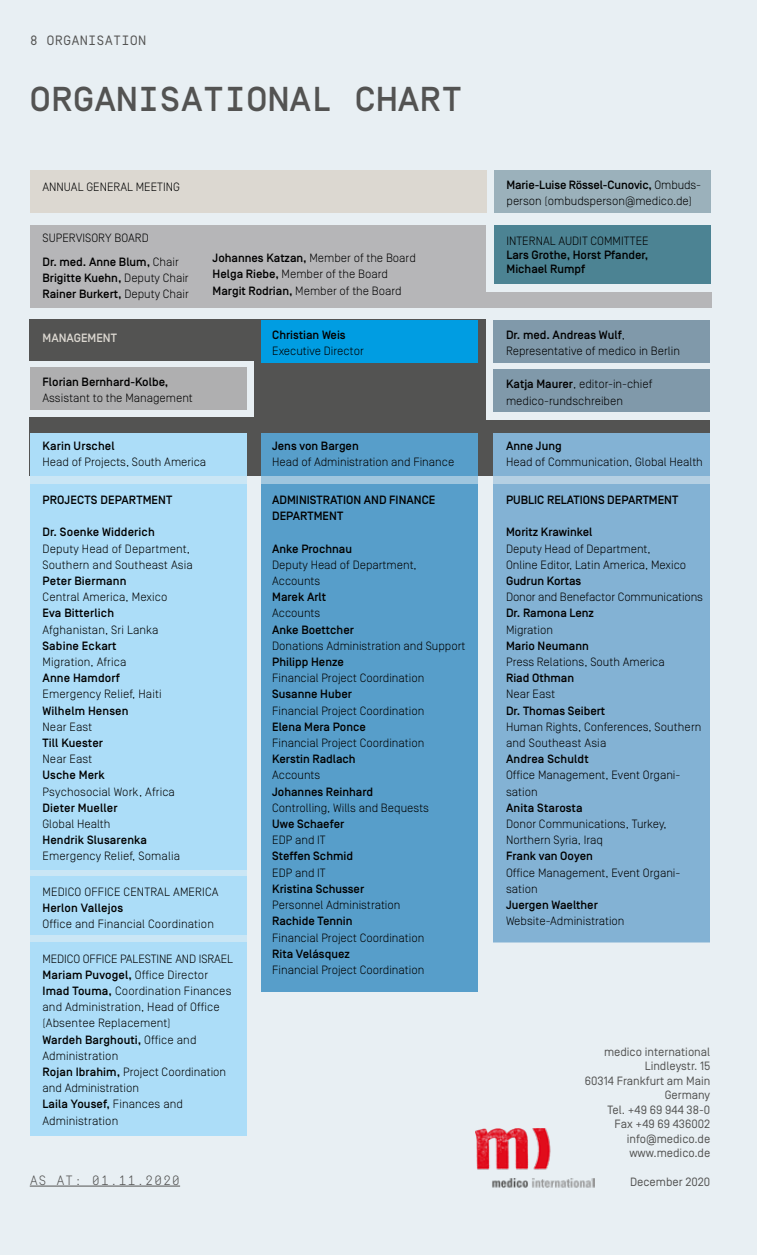
<style>
.page{position:relative;width:757px;height:1255px;background:#fff}
.page>*{position:absolute;margin:0;border:0;box-sizing:border-box;transform-origin:0 0}
.t1{font:500 34.5px "Simplon BP Mono";letter-spacing:.02em;color:#535352}
.t2{font:300 13.5px "Simplon BP Mono";letter-spacing:.05em;color:#535352}
.t3{font:13.5px "Simplon BP Mono";letter-spacing:.01em;color:#535352}
.t4{font:300 12px/16.2px "Simplon BP";color:#000}
.t5{font:500 12px/16.2px "Simplon BP";color:#000}
.t6{font:12px/14.4px "Simplon BP Regular";color:#535352;text-align:right}
.t7{font:500 12px "Simplon BP";color:#dcd8d1}
.s1{font-weight:300}
.s2{font-weight:500}
</style>
<div class="page">
<div style="left:0;top:0;width:757px;height:1254px;background:#e8eff3"></div>
<div style="left:30px;top:320px;width:680px;height:156px;background:#535352"></div>
<div style="left:486px;top:317px;width:224px;height:102px;background:#e8eff3"></div>
<hr style="left:30px;top:1185px;width:150px;height:1px;background:#535352">
<div style="left:493px;top:320px;width:217px;height:42px;background:#8099aa"></div>
<div style="left:30px;top:433px;width:217px;height:43px;background:#acddf8"></div>
<div style="left:261px;top:433px;width:217px;height:43px;background:#579eca"></div>
<svg style="left:30px;top:476px;width:217px;height:466px;background:#c7e5f5"></svg>
<div style="left:261px;top:476px;width:217px;height:8px;background:#9fc6de"></div>
<div style="left:261px;top:320px;width:217px;height:42px;background:#009de2"></div>
<div style="left:30px;top:225px;width:681px;height:83px;background:#b6b6b8"></div>
<div style="left:30px;top:170px;width:456px;height:42px;background:#dcd8d1"></div>
<div style="left:30px;top:942px;width:217px;height:193px;background:#acddf8"></div>
<div style="left:30px;top:876px;width:217px;height:58px;background:#acddf8"></div>
<div style="left:30px;top:484px;width:217px;height:385px;background:#acddf8"></div>
<div style="left:261px;top:484px;width:217px;height:507px;background:#579eca"></div>
<div style="left:493px;top:484px;width:217px;height:458px;background:#83b2d4"></div>
<div style="left:493px;top:433px;width:217px;height:43px;background:#83b2d4"></div>
<div style="left:20px;top:361px;width:234px;height:55px;background:#e8eff3"></div>
<div style="left:30px;top:367px;width:217px;height:42px;background:#afafb0"></div>
<div style="left:494px;top:170px;width:217px;height:43px;background:#9bb1bb"></div>
<div style="left:493px;top:369px;width:217px;height:43px;background:#8099aa"></div>
<div style="left:486px;top:220px;width:237px;height:71px;background:#e8eff3"></div>
<div style="left:494px;top:225px;width:217px;height:59px;background:#4c8393"></div>
<img style="left:475px;top:1128px;width:119px;height:60px">
<p class="t3" style="left:30px;top:32px;width:118px">8 ORGANISATION</p>
<h1 class="t1" style="left:30px;top:76px;width:434px">ORGANISATIONAL CHART</h1>
<p class="t4" style="left:43px;top:178px;width:139px">ANNUAL GENERAL MEETING</p>
<p class="t4" style="left:43px;top:230px;width:108px">SUPERVISORY BOARD</p>
<p class="t5" style="left:43px;top:253px;width:148px">Dr. med. Anne Blum, <span class="s1">Chair<br></span>Brigitte Kuehn, <span class="s1">Deputy Chair<br></span>Rainer Burkert, <span class="s1">Deputy Chair</span></p>
<p class="t7" style="left:43px;top:331px;width:76px">MANAGEMENT</p>
<p class="t5" style="left:43px;top:374px;width:127px">Florian Bernhard-Kolbe,</p>
<p class="t4" style="left:43px;top:389px;width:152px">Assistant to the Management</p>
<p class="t4" style="left:213px;top:250px;width:205px"><span class="s2">Johannes Katzan,</span> Member of the Board<br><span class="s2">Helga Riebe,</span> Member of the Board<br><span class="s2">Margit Rodrian,</span> Member of the Board</p>
<p class="t5" style="left:272px;top:326px;width:75px">Christian Weis</p>
<p class="t4" style="left:272px;top:342px;width:93px">Executive Director</p>
<p class="t5" style="left:43px;top:438px;width:74px">Karin Urschel</p>
<p class="t4" style="left:43px;top:453px;width:165px">Head of Projects, South America</p>
<p class="t5" style="left:43px;top:492px;width:131px">PROJECTS DEPARTMENT</p>
<p class="t5" style="left:43px;top:524px;width:114px">Dr. Soenke Widderich</p>
<p class="t4" style="left:43px;top:540px;width:152px">Deputy Head of Department,<br>Southern and Southeast Asia</p>
<p class="t5" style="left:43px;top:573px;width:85px">Peter Biermann</p>
<p class="t4" style="left:43px;top:588px;width:126px">Central America, Mexico</p>
<p class="t5" style="left:43px;top:605px;width:73px">Eva Bitterlich</p>
<p class="t4" style="left:43px;top:621px;width:117px">Afghanistan, Sri Lanka</p>
<p class="t5" style="left:43px;top:637px;width:76px">Sabine Eckart</p>
<p class="t4" style="left:43px;top:653px;width:85px">Migration, Africa</p>
<p class="t5" style="left:43px;top:670px;width:79px">Anne Hamdorf</p>
<p class="t4" style="left:43px;top:686px;width:121px">Emergency Relief, Haiti</p>
<p class="t5" style="left:43px;top:702px;width:87px">Wilhelm Hensen</p>
<p class="t4" style="left:43px;top:718px;width:51px">Near East</p>
<p class="t5" style="left:43px;top:735px;width:62px">Till Kuester</p>
<p class="t4" style="left:43px;top:750px;width:51px">Near East</p>
<p class="t5" style="left:43px;top:767px;width:64px">Usche Merk</p>
<p class="t4" style="left:43px;top:783px;width:134px">Psychosocial Work, Africa</p>
<p class="t5" style="left:43px;top:799px;width:76px">Dieter Mueller</p>
<p class="t4" style="left:43px;top:815px;width:69px">Global Health</p>
<p class="t5" style="left:43px;top:832px;width:106px">Hendrik Slusarenka</p>
<p class="t4" style="left:43px;top:848px;width:139px">Emergency Relief, Somalia</p>
<p class="t4" style="left:43px;top:883px;width:177px">MEDICO OFFICE CENTRAL AMERICA</p>
<p class="t5" style="left:43px;top:900px;width:82px">Herlon Vallejos</p>
<p class="t4" style="left:43px;top:915px;width:173px">Office and Financial Coordination</p>
<p class="t4" style="left:43px;top:950px;width:192px">MEDICO OFFICE PALESTINE AND ISRAEL<br><span class="s2">Mariam Puvogel,</span> Office Director<br><span class="s2">Imad Touma,</span> Coordination Finances and Administration, Head of Office (Absentee Replacement)<br><span class="s2">Wardeh Barghouti,</span> Office and<br>Administration<br><span class="s2">Rojan Ibrahim,</span> Project Coordination and Administration<br><span class="s2">Laila Yousef,</span> Finances and<br>Administration</p>
<p class="t2" style="left:30px;top:1171px;width:152px">AS AT: 01.11.2020</p>
<p class="t5" style="left:272px;top:438px;width:88px">Jens von Bargen</p>
<p class="t4" style="left:272px;top:453px;width:184px">Head of Administration and Finance</p>
<p class="t5" style="left:272px;top:492px;width:165px">ADMINISTRATION AND FINANCE<br>DEPARTMENT</p>
<p class="t5" style="left:272px;top:540px;width:81px">Anke Prochnau</p>
<p class="t4" style="left:272px;top:556px;width:146px">Deputy Head of Department,<br>Accounts</p>
<p class="t5" style="left:272px;top:589px;width:55px">Marek Arlt</p>
<p class="t4" style="left:272px;top:605px;width:50px">Accounts</p>
<p class="t5" style="left:272px;top:621px;width:83px">Anke Boettcher</p>
<p class="t4" style="left:272px;top:637px;width:195px">Donations Administration and Support</p>
<p class="t5" style="left:272px;top:654px;width:73px">Philipp Henze</p>
<p class="t4" style="left:272px;top:669px;width:154px">Financial Project Coordination</p>
<p class="t5" style="left:272px;top:686px;width:81px">Susanne Huber</p>
<p class="t4" style="left:272px;top:702px;width:154px">Financial Project Coordination</p>
<p class="t5" style="left:272px;top:718px;width:95px">Elena Mera Ponce</p>
<p class="t4" style="left:272px;top:734px;width:154px">Financial Project Coordination</p>
<p class="t5" style="left:272px;top:751px;width:85px">Kerstin Radlach</p>
<p class="t4" style="left:272px;top:767px;width:50px">Accounts</p>
<p class="t5" style="left:272px;top:783px;width:102px">Johannes Reinhard</p>
<p class="t4" style="left:272px;top:799px;width:158px">Controlling, Wills and Bequests</p>
<p class="t5" style="left:272px;top:816px;width:74px">Uwe Schaefer</p>
<p class="t4" style="left:272px;top:831px;width:55px">EDP and IT</p>
<p class="t5" style="left:272px;top:848px;width:82px">Steffen Schmid</p>
<p class="t4" style="left:272px;top:864px;width:55px">EDP and IT</p>
<p class="t5" style="left:272px;top:880px;width:93px">Kristina Schusser</p>
<p class="t4" style="left:272px;top:896px;width:130px">Personnel Administration</p>
<p class="t5" style="left:272px;top:913px;width:82px">Rachide Tennin</p>
<p class="t4" style="left:272px;top:929px;width:154px">Financial Project Coordination</p>
<p class="t5" style="left:272px;top:945px;width:79px">Rita Velásquez</p>
<p class="t4" style="left:272px;top:961px;width:154px">Financial Project Coordination</p>
<p class="t4" style="left:506px;top:176px;width:196px"><span class="s2">Marie-Luise Rössel-Cunovic,</span> Ombuds&shy;person (ombudsperson@medico.de)</p>
<p class="t4" style="left:506px;top:232px;width:144px">INTERNAL AUDIT COMMITTEE</p>
<p class="t5" style="left:506px;top:248px;width:143px;line-height:14.4px">Lars Grothe, Horst Pfander,<br>Michael Rumpf</p>
<p class="t4" style="left:506px;top:326px;width:175px"><span class="s2">Dr. med. Andreas Wulf</span>,<br>Representative of medico in Berlin</p>
<p class="t4" style="left:506px;top:376px;width:148px"><span class="s2">Katja Maurer</span>, editor-in-chief medico-rundschreiben</p>
<p class="t5" style="left:506px;top:438px;width:57px">Anne Jung</p>
<p class="t4" style="left:506px;top:453px;width:198px">Head of Communication, Global Health</p>
<p class="t5" style="left:506px;top:492px;width:174px">PUBLIC RELATIONS DEPARTMENT</p>
<p class="t5" style="left:506px;top:524px;width:88px">Moritz Krawinkel</p>
<p class="t4" style="left:506px;top:540px;width:182px">Deputy Head of Department,<br>Online Editor, Latin America, Mexico</p>
<p class="t5" style="left:506px;top:573px;width:77px">Gudrun Kortas</p>
<p class="t4" style="left:506px;top:588px;width:198px">Donor and Benefactor Communications</p>
<p class="t5" style="left:506px;top:605px;width:89px">Dr. Ramona Lenz</p>
<p class="t4" style="left:506px;top:621px;width:48px">Migration</p>
<p class="t5" style="left:506px;top:637px;width:84px">Mario Neumann</p>
<p class="t4" style="left:506px;top:653px;width:160px">Press Relations, South America</p>
<p class="t5" style="left:506px;top:670px;width:70px">Riad Othman</p>
<p class="t4" style="left:506px;top:686px;width:51px">Near East</p>
<p class="t5" style="left:506px;top:702px;width:101px">Dr. Thomas Seibert</p>
<p class="t4" style="left:506px;top:718px;width:197px">Human Rights, Conferences, Southern and Southeast Asia</p>
<p class="t5" style="left:506px;top:751px;width:84px">Andrea Schuldt</p>
<p class="t4" style="left:506px;top:767px;width:176px">Office Management, Event Organi&shy;sation</p>
<p class="t5" style="left:506px;top:799px;width:78px">Anita Starosta</p>
<p class="t4" style="left:506px;top:815px;width:162px">Donor Communications, Turkey,<br>Northern Syria, Iraq</p>
<p class="t5" style="left:506px;top:848px;width:88px">Frank van Ooyen</p>
<p class="t4" style="left:506px;top:864px;width:176px">Office Management, Event Organi&shy;sation</p>
<p class="t5" style="left:506px;top:897px;width:93px">Juergen Waelther</p>
<p class="t4" style="left:506px;top:912px;width:120px">Website-Administration</p>
<p class="t6" style="left:585px;top:1044px;width:127px">medico international<br>Lindleystr. 15<br>60314 Frankfurt am Main<br>Germany<br>Tel. +49 69 944 38-0<br>Fax +49 69 436002 info@medico.de www.medico.de</p>
<p class="t6" style="left:630px;top:1174px;width:82px">December 2020</p>
</div>
